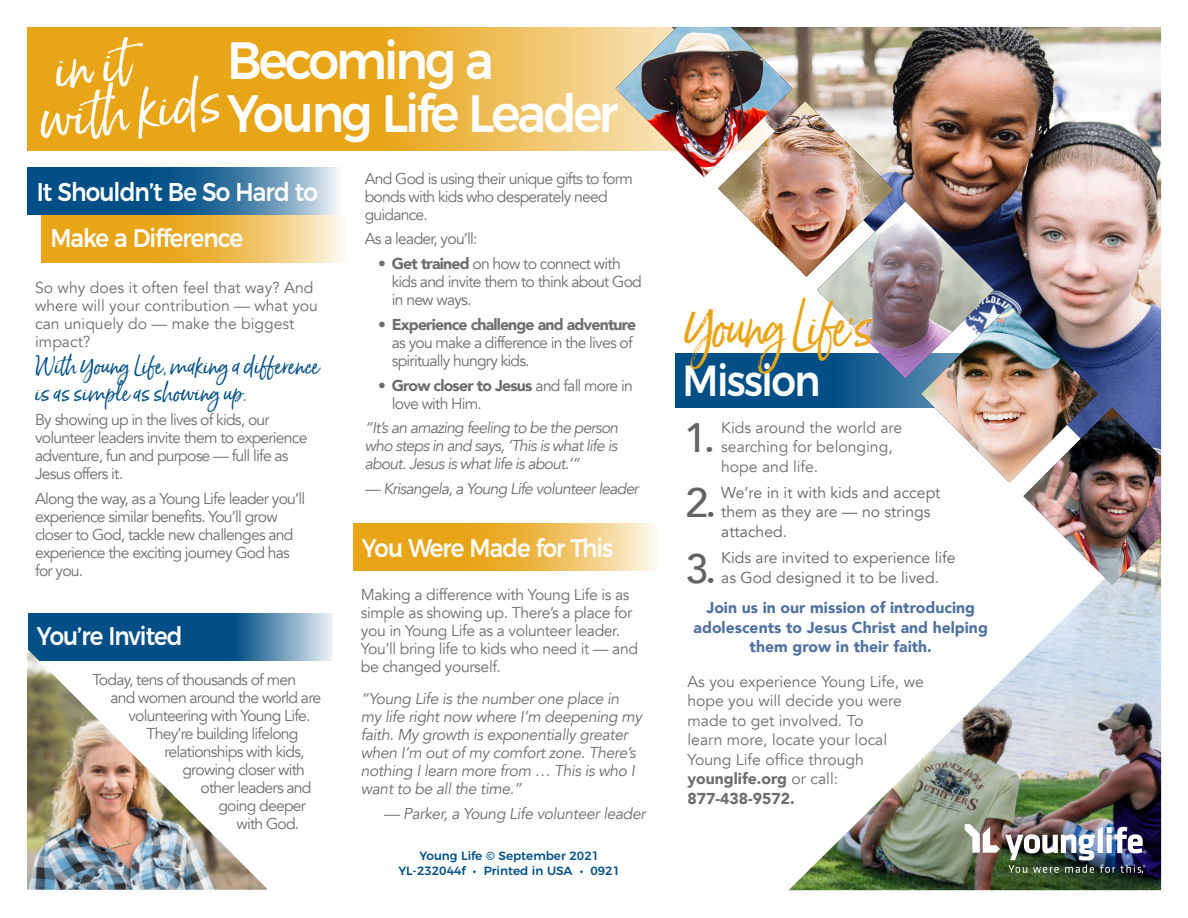
<style>
.page{position:relative;width:1188px;height:918px;background:#fff}
.page>*{position:absolute;margin:0;border:0;box-sizing:border-box;transform-origin:0 0}
.t1{font:55.5px "Born Ready";color:#fff}
.t2{font:55.5px "Born Ready";letter-spacing:-.04em;color:#e8a518;scale:.9 1}
.t3{font:500 52.5px "Montserrat";letter-spacing:-.06em;color:#fff;scale:.93 1}
.t4{font:500 43.5px "Montserrat";letter-spacing:-.04em;color:#fff;scale:.9 1}
.t5{font:500 41.1px "Avenir";color:#636366}
.t6{font:500 25.65px "Montserrat";letter-spacing:-.04em;color:#fff;scale:.9 1}
.t7{font:500 25.5px "Montserrat";letter-spacing:-.04em;color:#fff;scale:.9 1}
.t8{font:22.5px/27px "Born Ready";color:#014f86}
.t9{font:15.75px/18px "Avenir";letter-spacing:-.05em;color:#6c6d70}
.t10{font:italic 15.75px/18px "Avenir";letter-spacing:-.025em;color:#6c6d70}
.t11{font:15.75px/19.5px "Avenir";color:#6c6d70}
.t12{font:15.75px/18px "Avenir";letter-spacing:-.025em;color:#6c6d70}
.t13{font:15.75px/19.5px "Avenir";color:#636366}
.t14{font:900 15.75px/19.5px "Avenir";color:#50719f;text-align:center}
.t15{font:italic 15.75px "Avenir";letter-spacing:-.05em;color:#6c6d70}
.t16{font:500 12px "Montserrat";color:#014f86}
.s1{font-weight:900}
</style>
<div class="page">
<img style="left:27px;top:27px;width:1135px;height:864px">
<p class="t1" style="left:51px;top:35px;width:78px;rotate:-6deg">in it</p>
<p class="t3" style="left:227px;top:18px;width:288px">Becoming a</p>
<p class="t3" style="left:227px;top:71px;width:422px">Young Life Leader</p>
<p class="t1" style="left:36px;top:86px;width:184px;rotate:-6deg">with kids</p>
<p class="t6" style="left:37px;top:172px;width:314px">It Shouldn’t Be So Hard to</p>
<p class="t7" style="left:50px;top:217px;width:215px">Make a Difference</p>
<p class="t11" style="left:35px;top:279px;width:284px;line-height:18px">So why does it often feel that way? And where will your contribution — what you can uniquely do — make the biggest impact?</p>
<p class="t8" style="left:35px;top:351px;width:286px">With Young Life, making a difference is as simple as showing up.</p>
<p class="t9" style="left:35px;top:411px;width:274px">By showing up in the lives of kids, our volunteer leaders invite them to experience adventure, fun and purpose — full life as Jesus offers it.</p>
<p class="t9" style="left:35px;top:489px;width:272px">Along the way, as a Young Life leader you’ll experience similar benefits. You’ll grow closer to God, tackle new challenges and experience the exciting journey God has for you.</p>
<p class="t7" style="left:37px;top:616px;width:163px">You’re Invited</p>
<p class="t9" style="left:92px;top:671px;width:205px">Today, tens of thousands of men</p>
<p class="t9" style="left:110px;top:689px;width:212px">and women around the world are</p>
<p class="t9" style="left:128px;top:707px;width:184px">volunteering with Young Life.</p>
<p class="t9" style="left:146px;top:725px;width:154px">They’re building lifelong</p>
<p class="t9" style="left:164px;top:743px;width:142px">relationships with kids,</p>
<p class="t9" style="left:182px;top:761px;width:124px">growing closer with</p>
<p class="t9" style="left:200px;top:779px;width:113px">other leaders and</p>
<p class="t9" style="left:218px;top:797px;width:89px">going deeper</p>
<p class="t9" style="left:236px;top:815px;width:64px">with God.</p>
<p class="t9" style="left:365px;top:169px;width:270px">And God is using their unique gifts to form bonds with kids who desperately need guidance.</p>
<p class="t9" style="left:365px;top:230px;width:114px">As a leader, you’ll:</p>
<p class="t9" style="left:392px;top:255px;width:252px;text-indent:-14px">• <span class="s1">Get trained</span> on how to connect with kids and invite them to think about God in new ways.</p>
<p class="t9" style="left:392px;top:316px;width:246px;text-indent:-14px">• <span class="s1">Experience challenge and adventure </span>as you make a difference in the lives of spiritually hungry kids.</p>
<p class="t9" style="left:392px;top:376px;width:243px;text-indent:-14px">• <span class="s1">Grow closer to Jesus</span> and fall more in love with Him.</p>
<p class="t10" style="left:365px;top:419px;width:255px;text-align:justify">“It’s an amazing feeling to be the person who steps in and says, ‘This is what life is about. Jesus is what life is about.’”</p>
<p class="t15" style="left:365px;top:479px;width:276px">— Krisangela, a Young Life volunteer leader</p>
<p class="t7" style="left:362px;top:528px;width:281px">You Were Made for This</p>
<p class="t12" style="left:361px;top:586px;width:279px">Making a difference with Young Life is as simple as showing up. There’s a place for you in Young Life as a volunteer leader.<br>You’ll bring life to kids who need it — and be changed yourself.</p>
<p class="t10" style="left:361px;top:690px;width:283px">“Young Life is the number one place in my life right now where I’m deepening my faith. My growth is exponentially greater when I’m out of my comfort zone. There’s nothing I learn more from … This is who I want to be all the time.”</p>
<p class="t10" style="left:384px;top:804px;width:263px">— Parker, a Young Life volunteer leader</p>
<p class="t16" style="left:419px;top:846px;width:181px">Young Life © September 2021</p>
<p class="t16" style="left:398px;top:861px;width:223px">YL-232044f • Printed in USA • 0921</p>
<p class="t2" style="left:685px;top:292px;width:211px">Young Life's</p>
<p class="t4" style="left:683px;top:346px;width:155px">Mission</p>
<p class="t5" style="left:684px;top:402px;width:33px">1.</p>
<p class="t11" style="left:721px;top:418px;width:183px">Kids around the world are searching for belonging, hope and life.</p>
<p class="t5" style="left:686px;top:467px;width:33px">2.</p>
<p class="t13" style="left:721px;top:483px;width:221px">We’re in it with kids and accept them as they are — no strings attached.</p>
<p class="t5" style="left:686px;top:533px;width:33px">3.</p>
<p class="t13" style="left:721px;top:548px;width:236px">Kids are invited to experience life as God designed it to be lived.</p>
<p class="t14" style="left:694px;top:597px;width:296px">Join us in our mission of introducing adolescents to Jesus Christ and helping them grow in their faith.</p>
<p class="t11" style="left:687px;top:672px;width:238px">As you experience Young Life, we hope you will decide you were made to get involved. To<br>learn more, locate your local<br>Young Life office through <span class="s1">younglife.org</span> or call:<br><span class="s1">877-438-9572.</span></p>
</div>
